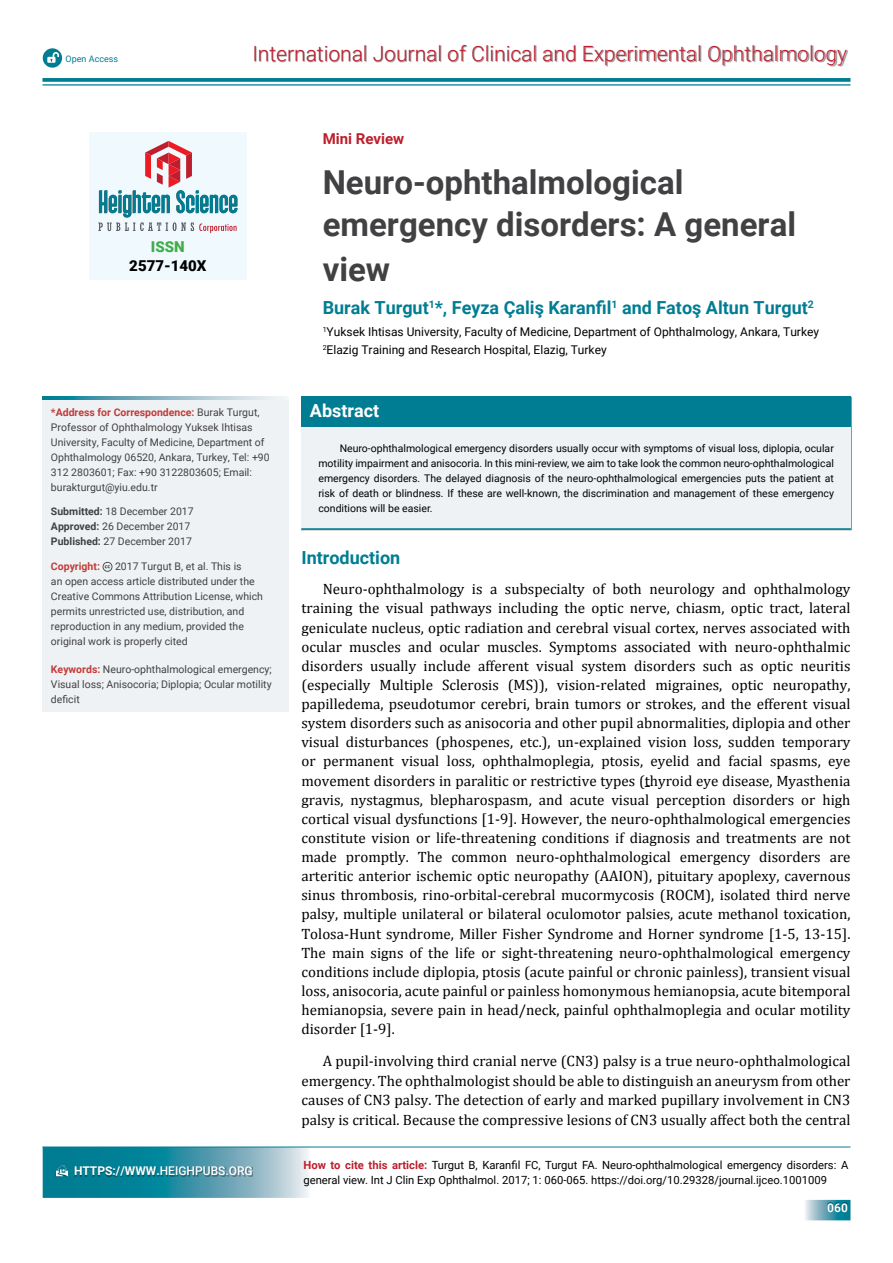
<style>
.page{position:relative;width:893px;height:1263px;background:#fff}
.page>*{position:absolute;margin:0;border:0;box-sizing:border-box;transform-origin:0 0}
.t1{font:700 33px/42px "Roboto";color:#414042}
.t2{font:300 21px "Roboto";color:#be1e2d}
.t3{font:700 18px "Roboto";color:#007d93}
.t4{font:700 18px "Roboto";color:#fff}
.t5{font:15px/19px "Cambria";color:#000;text-align:justify}
.t6{font:700 15px "Roboto";color:#be1e2d}
.t7{font:900 15px "Roboto";color:#000}
.t8{font:900 15px "Roboto";color:#41ad49}
.t9{font:12px/18px "Roboto";color:#000}
.t10{font:500 12px "Roboto";color:#fff}
.t11{font:700 12px "Roboto";color:#fff}
.t12{font:11.25px/15px "Roboto";color:#000}
.t13{font:10.5px/15px "Roboto";color:#414042}
.t14{font:10.5px/15px "Roboto";color:#000;text-align:justify}
.t15{font:700 10.5px "Roboto";color:#c33b39}
.t16{font:9px "Roboto";color:#007d93}
.s1{font-weight:700;color:#c33b39}
.s2{font-weight:700}
.s3{font-weight:700;color:#be1e2d}
</style>
<div class="page">
<img style="left:254px;top:45px;width:594px;height:21px">
<svg style="left:42px;top:78px;width:808px;height:4px;background:#0f8499"></svg>
<hr style="left:42px;top:84px;width:808px;height:2px;background:#007d93">
<svg style="left:43px;top:48px;width:19px;height:20px"></svg>
<hr style="left:42px;top:1147px;width:808px;height:1px;background:#007d93">
<svg style="left:43px;top:1147px;width:267px;height:51px;background:#4298aa"></svg>
<svg style="left:805px;top:1200px;width:45px;height:20px"></svg>
<img style="left:828px;top:1203px;width:19px;height:9px">
<div style="left:89px;top:132px;width:158px;height:148px;background:#eff9fe"></div>
<svg style="left:98px;top:141px;width:139px;height:92px"></svg>
<div style="left:301px;top:397px;width:550px;height:30px;background:#007d93"></div>
<div style="left:301px;top:427px;width:550px;height:102px;background:#eff2f4"></div>
<hr style="left:301px;top:528px;width:550px;height:2px;background:#007d93">
<div style="left:42px;top:400px;width:247px;height:311px;background:#eff2f4"></div>
<svg style="left:103px;top:562px;width:9px;height:10px"></svg>
<svg style="left:42px;top:397px;width:245px;height:3px"></svg>
<p class="t16" style="left:66px;top:53px;width:54px">Open Access</p>
<h2 class="t2" style="left:252px;top:42px;width:596px">International Journal of Clinical and Experimental Ophthalmology</h2>
<p class="t8" style="left:151px;top:238px;width:35px">ISSN</p>
<p class="t7" style="left:129px;top:257px;width:79px">2577-140X</p>
<p class="t13" style="left:51px;top:405px;width:220px"><span class="s1">*Address for Correspondence:</span> Burak Turgut, Professor of Ophthalmology Yuksek Ihtisas University, Faculty of Medicine, Department of Ophthalmology 06520, Ankara, Turkey, Tel: +90<br>312 2803601; Fax: +90 3122803605; Email: burakturgut@yiu.edu.tr</p>
<p class="t13" style="left:51px;top:504px;width:144px"><span class="s2">Submitted:</span> 18 December 2017<br><span class="s2">Approved:</span> 26 December 2017<br><span class="s2">Published:</span> 27 December 2017</p>
<p class="t15" style="left:51px;top:561px;width:50px">Copyright:</p>
<p class="t13" style="left:51px;top:559px;width:213px;text-indent:64px">2017 Turgut B, et al. This is<br>an open access article distributed under the Creative Commons Attribution License, which permits unrestricted use, distribution, and reproduction in any medium, provided the original work is properly cited</p>
<p class="t13" style="left:51px;top:662px;width:222px;text-align:justify"><span class="s1">Keywords:</span> Neuro-ophthalmological emergency; Visual loss; Anisocoria; Diplopia; Ocular motility deficit</p>
<p class="t10" style="left:74px;top:1164px;width:180px"><span class="s2">HTTPS://WWW.</span>HEIGHPUBS.ORG</p>
<p class="t6" style="left:323px;top:130px;width:83px">Mini Review</p>
<h1 class="t1" style="left:323px;top:162px;width:475px">Neuro-ophthalmological emergency disorders: A general</h1>
<h1 class="t1" style="left:323px;top:249px;width:69px">view</h1>
<p class="t3" style="left:323px;top:297px;width:493px">Burak Turgut<sup>1</sup>*, Feyza Çaliş Karanfil<sup>1</sup> and Fatoş Altun Turgut<sup>2</sup></p>
<p class="t9" style="left:323px;top:323px;width:498px"><sup>1</sup>Yuksek Ihtisas University, Faculty of Medicine, Department of Ophthalmology, Ankara, Turkey<br><sup>2</sup>Elazig Training and Research Hospital, Elazig, Turkey</p>
<p class="t4" style="left:310px;top:400px;width:71px">Abstract</p>
<p class="t14" style="left:318px;top:441px;width:517px;text-indent:21px">Neuro-ophthalmological emergency disorders usually occur with symptoms of visual loss, diplopia, ocular motility impairment and anisocoria. In this mini-review, we aim to take look the common neuro-ophthalmological emergency disorders. The delayed diagnosis of the neuro-ophthalmological emergencies puts the patient at risk of death or blindness. If these are well-known, the discrimination and management of these emergency conditions will be easier.</p>
<p class="t3" style="left:301px;top:548px;width:100px">Introduction</p>
<p class="t5" style="left:301px;top:579px;width:551px;text-indent:21px">Neuro-ophthalmology is a subspecialty of both neurology and ophthalmology training the visual pathways including the optic nerve, chiasm, optic tract, lateral geniculate nucleus, optic radiation and cerebral visual cortex, nerves associated with ocular muscles and ocular muscles. Symptoms associated with neuro-ophthalmic disorders usually include afferent visual system disorders such as optic neuritis (especially Multiple Sclerosis (MS)), vision-related migraines, optic neuropathy, papilledema, pseudotumor cerebri, brain tumors or strokes, and the efferent visual system disorders such as anisocoria and other pupil abnormalities, diplopia and other visual disturbances (phospenes, etc.), un-explained vision loss, sudden temporary or permanent visual loss, ophthalmoplegia, ptosis, eyelid and facial spasms, eye movement disorders in paralitic or restrictive types (thyroid eye disease, Myasthenia gravis, nystagmus, blepharospasm, and acute visual perception disorders or high cortical visual dysfunctions [1-9]. However, the neuro-ophthalmological emergencies constitute vision or life-threatening conditions if diagnosis and treatments are not made promptly. The common neuro-ophthalmological emergency disorders are arteritic anterior ischemic optic neuropathy (AAION), pituitary apoplexy, cavernous sinus thrombosis, rino-orbital-cerebral mucormycosis (ROCM), isolated third nerve palsy, multiple unilateral or bilateral oculomotor palsies, acute methanol toxication, Tolosa-Hunt syndrome, Miller Fisher Syndrome and Horner syndrome [1-5, 13-15].<br>The main signs of the life or sight-threatening neuro-ophthalmological emergency conditions include diplopia, ptosis (acute painful or chronic painless), transient visual loss, anisocoria, acute painful or painless homonymous hemianopsia, acute bitemporal hemianopsia, severe pain in head/neck, painful ophthalmoplegia and ocular motility disorder [1-9].</p>
<p class="t5" style="left:301px;top:1051px;width:551px;line-height:19.6px;text-indent:21px">A pupil-involving third cranial nerve (CN3) palsy is a true neuro-ophthalmological emergency. The ophthalmologist should be able to distinguish an aneurysm from other causes of CN3 palsy. The detection of early and marked pupillary involvement in CN3 palsy is critical. Because the compressive lesions of CN3 usually affect both the central</p>
<p class="t12" style="left:303px;top:1158px;width:546px"><span class="s3">How to cite this article:</span> Turgut B, Karanfil FC, Turgut FA. Neuro-ophthalmological emergency disorders: A general view. Int J Clin Exp Ophthalmol. 2017; 1: 060-065. https://doi.org/10.29328/journal.ijceo.1001009</p>
<p class="t11" style="left:827px;top:1200px;width:22px">060</p>
</div>
